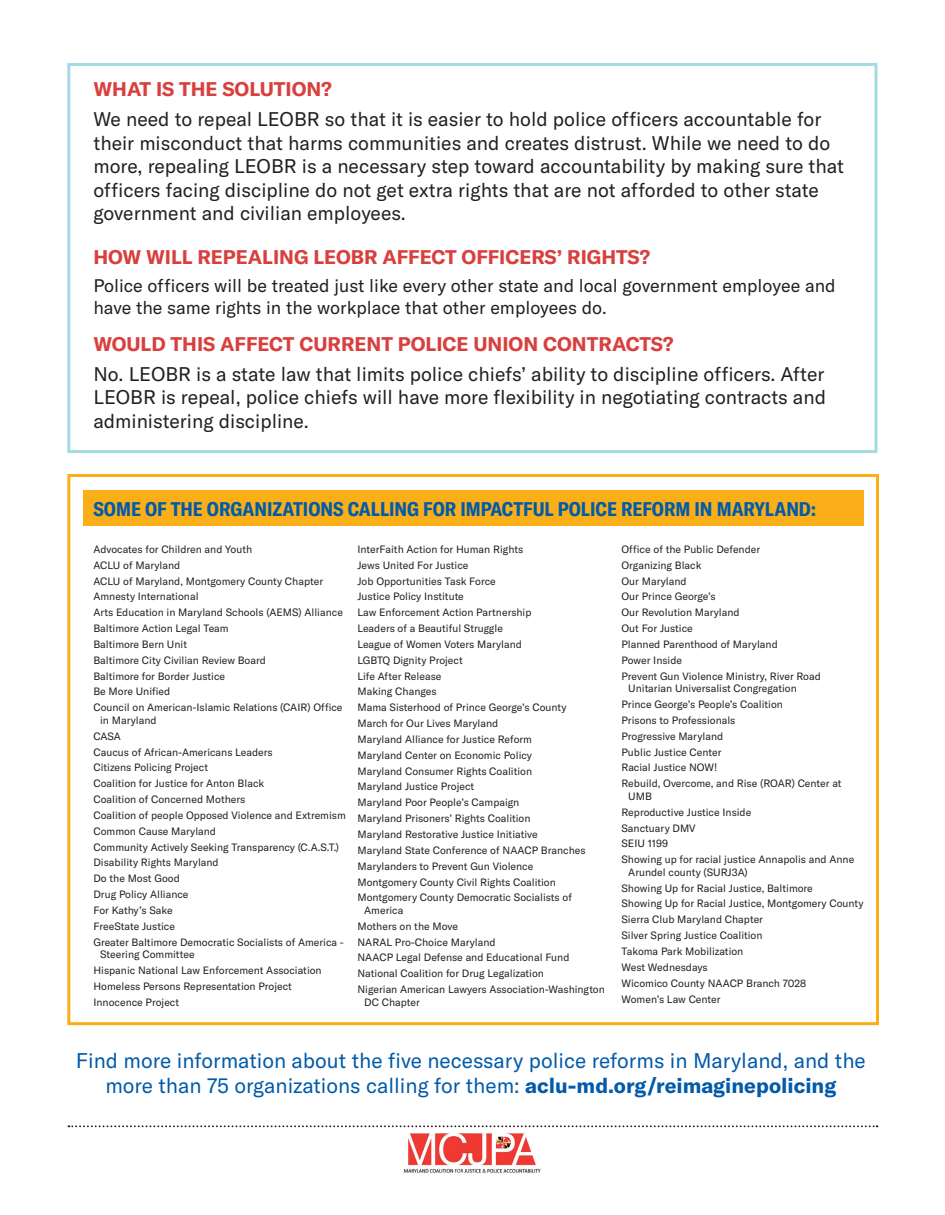
<style>
.page{position:relative;width:945px;height:1215px;background:#fff}
.page>*{position:absolute;margin:0;border:0;box-sizing:border-box;transform-origin:0 0}
.t1{font:21px/25.2px "GT America";color:#015aaa;text-align:center}
.t2{font:19.5px/23.4px "GT America";color:#231f20}
.t3{font:700 19.5px "GT America";color:#d8403e}
.t4{font:700 condensed 19.5px "GT America";color:#015aaa}
.t5{font:18px/21.6px "GT America";color:#231f20}
.t6{font:10.5px/12.6px "GT America";color:#231f20}
.s1{font-weight:700}
</style>
<div class="page">
<svg style="left:68px;top:1125px;width:810px;height:2px"></svg>
<img style="left:404px;top:1133px;width:137px;height:40px">
<div style="left:67px;top:63px;width:811px;height:390px;border:3px solid #a2dbe4"></div>
<div style="left:67px;top:474px;width:812px;height:551px;border:3px solid #faaf18"></div>
<div style="left:83px;top:490px;width:781px;height:36px;background:#faaf18"></div>
<p class="t3" style="left:93px;top:77px;width:240px">WHAT IS THE SOLUTION?</p>
<p class="t2" style="left:93px;top:108px;width:752px">We need to repeal LEOBR so that it is easier to hold police officers accountable for their misconduct that harms communities and creates distrust. While we need to do more, repealing LEOBR is a necessary step toward accountability by making sure that officers facing discipline do not get extra rights that are not afforded to other state government and civilian employees.</p>
<p class="t3" style="left:93px;top:245px;width:558px">HOW WILL REPEALING LEOBR AFFECT OFFICERS’ RIGHTS?</p>
<p class="t5" style="left:93px;top:275px;width:744px">Police officers will be treated just like every other state and local government employee and have the same rights in the workplace that other employees do.</p>
<p class="t3" style="left:93px;top:331px;width:581px">WOULD THIS AFFECT CURRENT POLICE UNION CONTRACTS?</p>
<p class="t2" style="left:93px;top:362px;width:734px;text-align:justify">No. LEOBR is a state law that limits police chiefs’ ability to discipline officers. After LEOBR is repeal, police chiefs will have more flexibility in negotiating contracts and administering discipline.</p>
<p class="t4" style="left:93px;top:497px;width:724px">SOME OF THE ORGANIZATIONS CALLING FOR IMPACTFUL POLICE REFORM IN MARYLAND:</p>
<p class="t6" style="left:93px;top:543px;width:160px">Advocates for Children and Youth</p>
<p class="t6" style="left:93px;top:559px;width:88px">ACLU of Maryland</p>
<p class="t6" style="left:93px;top:575px;width:231px">ACLU of Maryland, Montgomery County Chapter</p>
<p class="t6" style="left:93px;top:590px;width:107px">Amnesty International</p>
<p class="t6" style="left:93px;top:606px;width:251px">Arts Education in Maryland Schools (AEMS) Alliance</p>
<p class="t6" style="left:93px;top:622px;width:137px">Baltimore Action Legal Team</p>
<p class="t6" style="left:93px;top:638px;width:95px">Baltimore Bern Unit</p>
<p class="t6" style="left:93px;top:654px;width:174px">Baltimore City Civilian Review Board</p>
<p class="t6" style="left:93px;top:670px;width:133px">Baltimore for Border Justice</p>
<p class="t6" style="left:93px;top:685px;width:78px">Be More Unified</p>
<p class="t6" style="left:100px;top:701px;width:244px;text-indent:-7px">Council on American-Islamic Relations (CAIR) Office in Maryland</p>
<p class="t6" style="left:93px;top:730px;width:29px">CASA</p>
<p class="t6" style="left:93px;top:746px;width:181px">Caucus of African-Americans Leaders</p>
<p class="t6" style="left:93px;top:761px;width:116px">Citizens Policing Project</p>
<p class="t6" style="left:93px;top:777px;width:172px">Coalition for Justice for Anton Black</p>
<p class="t6" style="left:93px;top:793px;width:153px">Coalition of Concerned Mothers</p>
<p class="t6" style="left:93px;top:809px;width:254px">Coalition of people Opposed Violence and Extremism</p>
<p class="t6" style="left:93px;top:825px;width:124px">Common Cause Maryland</p>
<p class="t6" style="left:93px;top:841px;width:247px">Community Actively Seeking Transparency (C.A.S.T.)</p>
<p class="t6" style="left:93px;top:856px;width:127px">Disability Rights Maryland</p>
<p class="t6" style="left:93px;top:872px;width:88px">Do the Most Good</p>
<p class="t6" style="left:93px;top:888px;width:97px">Drug Policy Alliance</p>
<p class="t6" style="left:93px;top:904px;width:81px">For Kathy’s Sake</p>
<p class="t6" style="left:93px;top:920px;width:83px">FreeState Justice</p>
<p class="t6" style="left:100px;top:936px;width:245px;text-indent:-7px">Greater Baltimore Democratic Socialists of America -<br>Steering Committee</p>
<p class="t6" style="left:93px;top:964px;width:230px">Hispanic National Law Enforcement Association</p>
<p class="t6" style="left:93px;top:980px;width:200px">Homeless Persons Representation Project</p>
<p class="t6" style="left:93px;top:996px;width:87px">Innocence Project</p>
<p class="t6" style="left:357px;top:543px;width:167px">InterFaith Action for Human Rights</p>
<p class="t6" style="left:357px;top:559px;width:112px">Jews United For Justice</p>
<p class="t6" style="left:357px;top:575px;width:140px">Job Opportunities Task Force</p>
<p class="t6" style="left:357px;top:590px;width:108px">Justice Policy Institute</p>
<p class="t6" style="left:357px;top:606px;width:176px">Law Enforcement Action Partnership</p>
<p class="t6" style="left:357px;top:622px;width:147px">Leaders of a Beautiful Struggle</p>
<p class="t6" style="left:357px;top:638px;width:166px">League of Women Voters Maryland</p>
<p class="t6" style="left:357px;top:654px;width:107px">LGBTQ Dignity Project</p>
<p class="t6" style="left:357px;top:670px;width:85px">Life After Release</p>
<p class="t6" style="left:357px;top:685px;width:81px">Making Changes</p>
<p class="t6" style="left:357px;top:701px;width:211px">Mama Sisterhood of Prince George’s County</p>
<p class="t6" style="left:357px;top:717px;width:142px">March for Our Lives Maryland</p>
<p class="t6" style="left:357px;top:733px;width:176px">Maryland Alliance for Justice Reform</p>
<p class="t6" style="left:357px;top:749px;width:176px">Maryland Center on Economic Policy</p>
<p class="t6" style="left:357px;top:765px;width:176px">Maryland Consumer Rights Coalition</p>
<p class="t6" style="left:357px;top:781px;width:118px">Maryland Justice Project</p>
<p class="t6" style="left:357px;top:796px;width:163px">Maryland Poor People’s Campaign</p>
<p class="t6" style="left:357px;top:812px;width:175px">Maryland Prisoners’ Rights Coalition</p>
<p class="t6" style="left:357px;top:828px;width:182px">Maryland Restorative Justice Initiative</p>
<p class="t6" style="left:357px;top:844px;width:230px">Maryland State Conference of NAACP Branches</p>
<p class="t6" style="left:357px;top:860px;width:177px">Marylanders to Prevent Gun Violence</p>
<p class="t6" style="left:357px;top:876px;width:200px">Montgomery County Civil Rights Coalition</p>
<p class="t6" style="left:364px;top:891px;width:209px;text-indent:-7px">Montgomery County Democratic Socialists of<br>America</p>
<p class="t6" style="left:357px;top:920px;width:102px">Mothers on the Move</p>
<p class="t6" style="left:357px;top:936px;width:140px">NARAL Pro-Choice Maryland</p>
<p class="t6" style="left:357px;top:952px;width:214px">NAACP Legal Defense and Educational Fund</p>
<p class="t6" style="left:357px;top:967px;width:188px">National Coalition for Drug Legalization</p>
<p class="t6" style="left:364px;top:983px;width:242px;text-indent:-7px">Nigerian American Lawyers Association-Washington<br>DC Chapter</p>
<p class="t6" style="left:622px;top:543px;width:140px">Office of the Public Defender</p>
<p class="t6" style="left:622px;top:559px;width:81px">Organizing Black</p>
<p class="t6" style="left:622px;top:575px;width:67px">Our Maryland</p>
<p class="t6" style="left:622px;top:590px;width:96px">Our Prince George’s</p>
<p class="t6" style="left:622px;top:606px;width:120px">Our Revolution Maryland</p>
<p class="t6" style="left:622px;top:622px;width:73px">Out For Justice</p>
<p class="t6" style="left:622px;top:638px;width:158px">Planned Parenthood of Maryland</p>
<p class="t6" style="left:622px;top:654px;width:62px">Power Inside</p>
<p class="t6" style="left:628px;top:670px;width:194px;text-indent:-7px">Prevent Gun Violence Ministry, River Road<br>Unitarian Universalist Congregation</p>
<p class="t6" style="left:622px;top:698px;width:163px">Prince George’s People’s Coalition</p>
<p class="t6" style="left:622px;top:714px;width:115px">Prisons to Professionals</p>
<p class="t6" style="left:622px;top:730px;width:103px">Progressive Maryland</p>
<p class="t6" style="left:622px;top:746px;width:102px">Public Justice Center</p>
<p class="t6" style="left:622px;top:761px;width:97px">Racial Justice NOW!</p>
<p class="t6" style="left:628px;top:777px;width:215px;text-indent:-7px">Rebuild, Overcome, and Rise (ROAR) Center at<br>UMB</p>
<p class="t6" style="left:622px;top:806px;width:131px">Reproductive Justice Inside</p>
<p class="t6" style="left:622px;top:822px;width:76px">Sanctuary DMV</p>
<p class="t6" style="left:622px;top:837px;width:48px">SEIU 1199</p>
<p class="t6" style="left:628px;top:853px;width:228px;text-indent:-7px">Showing up for racial justice Annapolis and Anne<br>Arundel county (SURJ3A)</p>
<p class="t6" style="left:622px;top:882px;width:193px">Showing Up for Racial Justice, Baltimore</p>
<p class="t6" style="left:622px;top:898px;width:244px">Showing Up for Racial Justice, Montgomery County</p>
<p class="t6" style="left:622px;top:913px;width:143px">Sierra Club Maryland Chapter</p>
<p class="t6" style="left:622px;top:929px;width:142px">Silver Spring Justice Coalition</p>
<p class="t6" style="left:622px;top:945px;width:123px">Takoma Park Mobilization</p>
<p class="t6" style="left:622px;top:961px;width:88px">West Wednesdays</p>
<p class="t6" style="left:622px;top:977px;width:186px">Wicomico County NAACP Branch 7028</p>
<p class="t6" style="left:622px;top:993px;width:101px">Women’s Law Center</p>
<p class="t1" style="left:76px;top:1048px;width:791px">Find more information about the five necessary police reforms in Maryland, and the more than 75 organizations calling for them: <span class="s1">aclu-md.org/reimaginepolicing</span></p>
</div>
